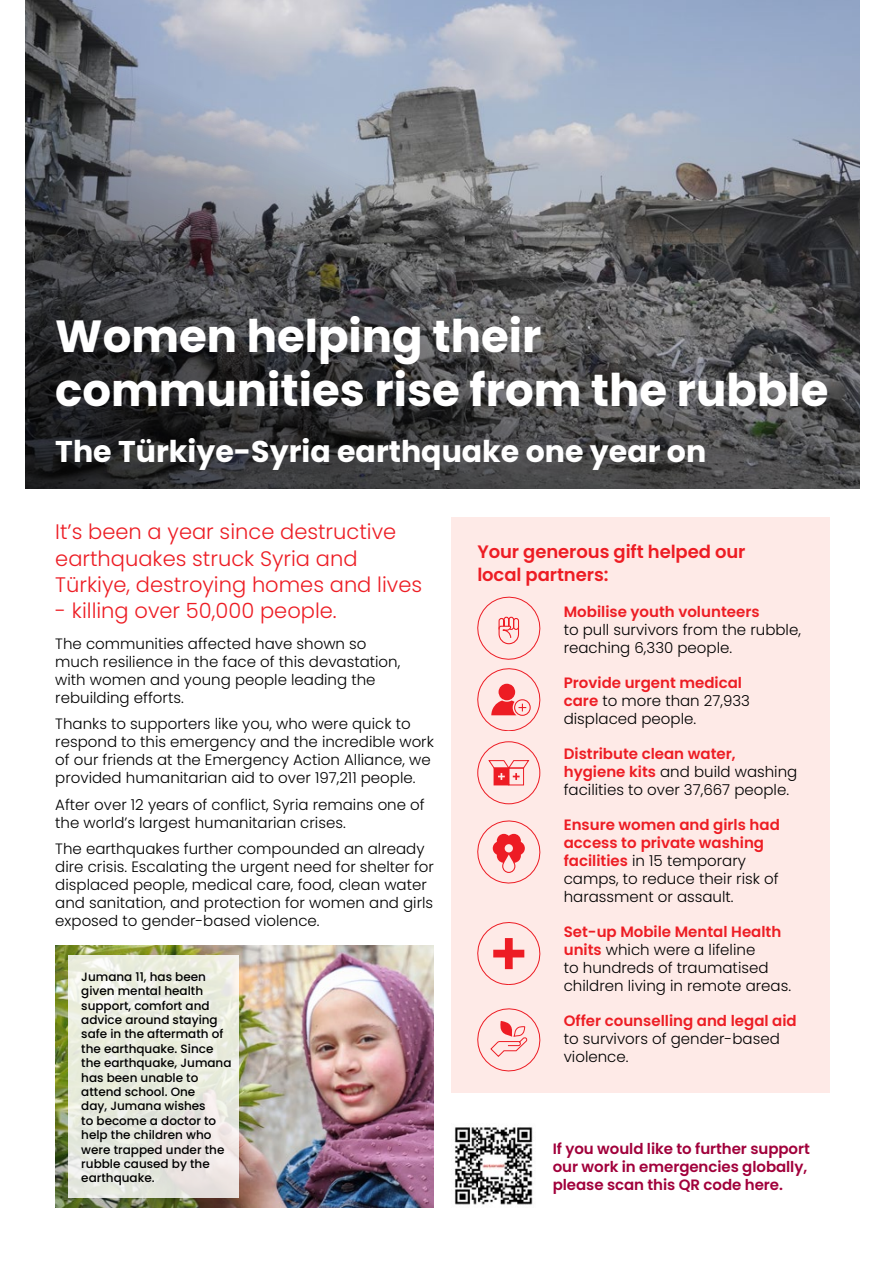
<style>
.page{position:relative;width:885px;height:1263px;background:#fff}
.page>*{position:absolute;margin:0;border:0;box-sizing:border-box;transform-origin:0 0}
.t1{font:700 45px/54px "Poppins";color:#fff}
.t2{font:700 30px "Poppins";color:#fff}
.t3{font:300 21px/26.2px "Poppins";color:#ed1d24}
.t4{font:600 18px/22.5px "Poppins";letter-spacing:-.005em;color:#ed1d24}
.t5{font:300 15px/18px "Poppins";color:#000}
.t6{font:600 15px/18px "Poppins";letter-spacing:-.005em;color:#a1003b}
.t7{font:600 15px "Poppins";color:#ed1d24}
.t8{font:500 12px/14.4px "Poppins";color:#000}
.s1{font-weight:600;color:#ed1d24}
</style>
<div class="page">
<div style="left:451px;top:517px;width:378px;height:576px;background:#feeae7"></div>
<img style="left:26px;top:0;width:833px;height:48px">
<svg style="left:26px;top:48px;width:833px;height:441px;background:#61646a"></svg>
<div style="left:477px;top:741px;width:63px;height:63px;border:1px solid #ed1c24;border-radius:50%"></div>
<svg style="left:488px;top:760px;width:42px;height:25px"></svg>
<svg style="left:477px;top:597px;width:63px;height:62px"></svg>
<svg style="left:477px;top:668px;width:63px;height:63px"></svg>
<svg style="left:477px;top:820px;width:63px;height:63px"></svg>
<svg style="left:477px;top:922px;width:63px;height:63px"></svg>
<svg style="left:477px;top:1008px;width:63px;height:63px"></svg>
<hr style="left:884px;top:852px;width:1px;height:282px;background:#feeae7">
<img style="left:454px;top:1127px;width:79px;height:78px">
<img style="left:55px;top:946px;width:378px;height:262px">
<svg style="left:68px;top:955px;width:171px;height:243px;background:#e9ebe0"></svg>
<h1 class="t1" style="left:55px;top:309px;width:774px">Women helping their communities rise from the rubble</h1>
<h2 class="t2" style="left:55px;top:434px;width:652px">The Türkiye-Syria earthquake one year on</h2>
<h3 class="t3" style="left:55px;top:519px;width:368px">It’s been a year since destructive earthquakes struck Syria and<br>Türkiye, destroying homes and lives</h3>
<h3 class="t3" style="left:55px;top:598px;width:283px">- killing over 50,000 people.</h3>
<p class="t5" style="left:55px;top:635px;width:346px">The communities affected have shown so much resilience in the face of this devastation, with women and young people leading the rebuilding efforts.</p>
<p class="t5" style="left:55px;top:715px;width:380px">Thanks to supporters like you, who were quick to respond to this emergency and the incredible work of our friends at the Emergency Action Alliance, we provided humanitarian aid to over 197,211 people.</p>
<p class="t5" style="left:55px;top:796px;width:371px">After over 12 years of conflict, Syria remains one of the world’s largest humanitarian crises.</p>
<p class="t5" style="left:55px;top:840px;width:380px">The earthquakes further compounded an already dire crisis. Escalating the urgent need for shelter for displaced people, medical care, food, clean water and sanitation, and protection for women and girls exposed to gender-based violence.</p>
<p class="t8" style="left:81px;top:969px;width:152px">Jumana 11, has been given mental health support, comfort and advice around staying safe in the aftermath of the earthquake. Since the earthquake, Jumana has been unable to attend school. One<br>day, Jumana wishes<br>to become a doctor to help the children who were trapped under the rubble caused by the earthquake.</p>
<p class="t4" style="left:477px;top:541px;width:270px">Your generous gift helped our local partners:</p>
<p class="t7" style="left:563px;top:603px;width:197px">Mobilise youth volunteers</p>
<p class="t5" style="left:563px;top:621px;width:239px">to pull survivors from the rubble, reaching 6,330 people.</p>
<p class="t5" style="left:563px;top:674px;width:188px"><span class="s1">Provide urgent medical care</span> to more than 27,933 displaced people.</p>
<p class="t5" style="left:563px;top:745px;width:235px"><span class="s1">Distribute clean water, hygiene kits</span> and build washing facilities to over 37,667 people.</p>
<p class="t5" style="left:563px;top:816px;width:217px"><span class="s1">Ensure women and girls had access to private washing facilities</span> in 15 temporary camps, to reduce their risk of harassment or assault.</p>
<p class="t5" style="left:563px;top:923px;width:229px"><span class="s1">Set-up Mobile Mental Health units</span> which were a lifeline<br>to hundreds of traumatised children living in remote areas.</p>
<p class="t7" style="left:563px;top:1012px;width:234px">Offer counselling and legal aid</p>
<p class="t5" style="left:563px;top:1030px;width:217px">to survivors of gender-based violence.</p>
<p class="t6" style="left:552px;top:1139px;width:259px">If you would like to further support our work in emergencies globally, please scan this QR code here.</p>
</div>
